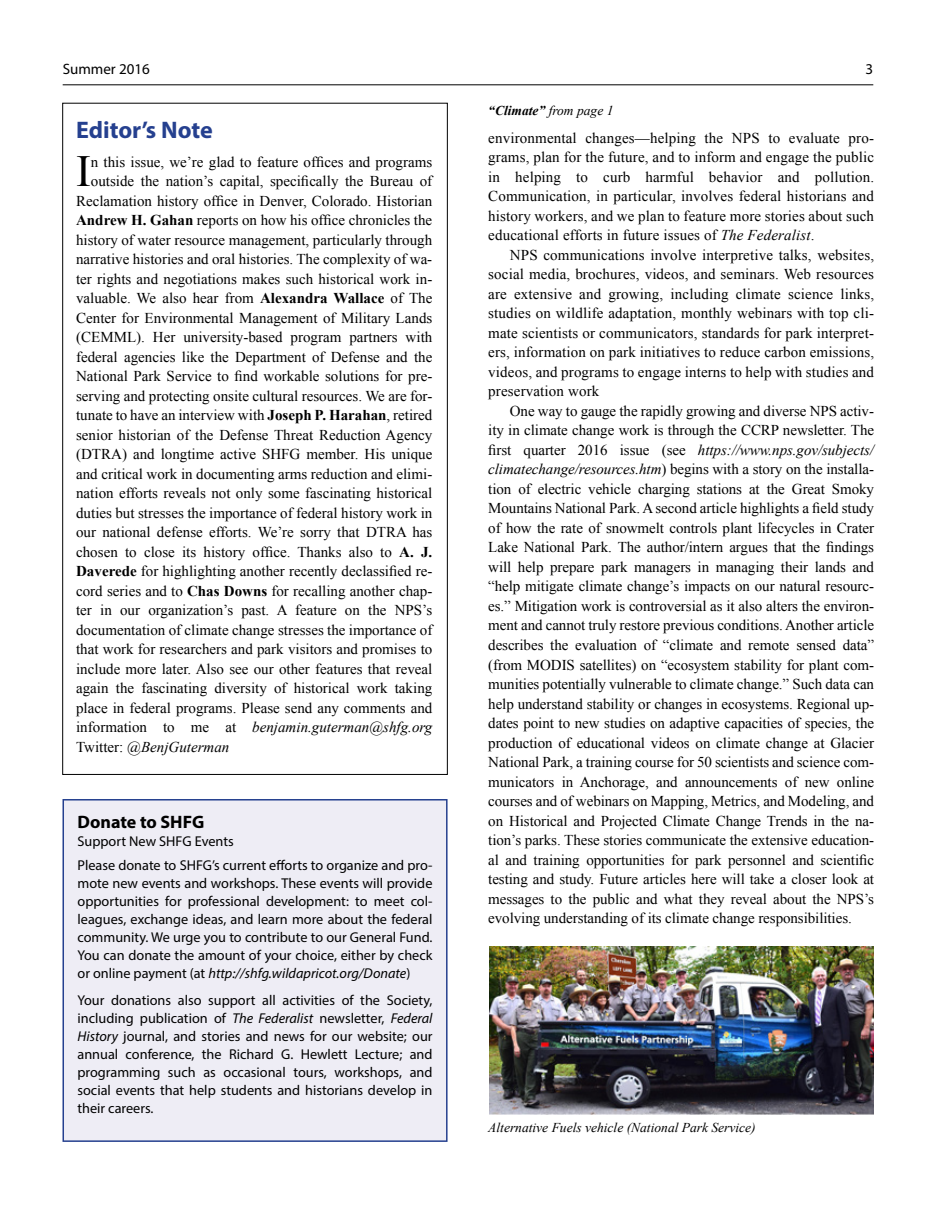
<style>
.page{position:relative;width:936px;height:1206px;background:#fff}
.page>*{position:absolute;margin:0;border:0;box-sizing:border-box;transform-origin:0 0}
.t1{font:44.4px "Times New Roman";color:#000}
.t2{font:700 24px "Myriad Pro";color:#25408f}
.t3{font:700 18px "Myriad Pro";color:#000}
.t4{font:15px/19.5px "Times New Roman";color:#000;text-align:justify}
.t5{font:italic 15px "Times New Roman";color:#000}
.t6{font:15px "Myriad Pro";color:#000}
.t7{font:14.25px/18px "Myriad Pro";color:#000;text-align:justify}
.t8{font:italic 13.5px "Times New Roman";color:#000}
.t9{font:italic 700 13.5px "Times New Roman";color:#000}
.s1{font-weight:700}
.s2{font-style:normal}
.s3{font-style:italic}
.s4{font-weight:400}
</style>
<div class="page">
<hr style="left:63px;top:84px;width:810px;height:1px;background:#000">
<div style="left:63px;top:799px;width:383px;height:341px;background:#eeedf5"></div>
<div style="left:62px;top:799px;width:385px;height:342px;border:2px solid #25408f"></div>
<img style="left:489px;top:946px;width:384px;height:168px">
<p class="t6" style="left:63px;top:60px;width:89px">Summer 2016</p>
<p class="t6" style="left:865px;top:60px;width:9px">3</p>
<h2 class="t2" style="left:76px;top:115px;width:138px">Editor’s Note</h2>
<h1 class="t1" style="left:76px;top:141px;width:16px">I</h1>
<p class="t4" style="left:91px;top:151px;width:343px">n this issue, we’re glad to feature offices and programs</p>
<p class="t4" style="left:91px;top:171px;width:343px">outside the nation’s capital, specifically the Bureau of</p>
<p class="t4" style="left:76px;top:190px;width:357px">Reclamation history office in Denver, Colorado. Historian</p>
<p class="t4" style="left:76px;top:210px;width:357px"><span class="s1">Andrew H. Gahan</span> reports on how his office chronicles the</p>
<p class="t4" style="left:76px;top:229px;width:357px">history of water resource management, particularly through</p>
<p class="t4" style="left:76px;top:249px;width:357px">narrative histories and oral histories. The complexity of wa-</p>
<p class="t4" style="left:76px;top:268px;width:357px">ter rights and negotiations makes such historical work in-</p>
<p class="t4" style="left:76px;top:288px;width:357px">valuable. We also hear from <span class="s1">Alexandra Wallace</span> of The</p>
<p class="t4" style="left:76px;top:307px;width:357px">Center for Environmental Management of Military Lands</p>
<p class="t4" style="left:76px;top:327px;width:357px">(CEMML). Her university-based program partners with</p>
<p class="t4" style="left:76px;top:346px;width:357px">federal agencies like the Department of Defense and the</p>
<p class="t4" style="left:76px;top:366px;width:357px">National Park Service to find workable solutions for pre-</p>
<p class="t4" style="left:76px;top:385px;width:357px">serving and protecting onsite cultural resources. We are for-</p>
<p class="t4" style="left:76px;top:405px;width:357px">tunate to have an interview with <span class="s1">Joseph P. Harahan</span>, retired</p>
<p class="t4" style="left:76px;top:424px;width:357px">senior historian of the Defense Threat Reduction Agency</p>
<p class="t4" style="left:76px;top:444px;width:357px">(DTRA) and longtime active SHFG member. His unique</p>
<p class="t4" style="left:76px;top:463px;width:357px">and critical work in documenting arms reduction and elimi-</p>
<p class="t4" style="left:76px;top:483px;width:357px">nation efforts reveals not only some fascinating historical</p>
<p class="t4" style="left:76px;top:502px;width:357px">duties but stresses the importance of federal history work in</p>
<p class="t4" style="left:76px;top:522px;width:357px">our national defense efforts. We’re sorry that DTRA has</p>
<p class="t4" style="left:76px;top:541px;width:357px">chosen to close its history office. Thanks also to <span class="s1">A. J.</span></p>
<p class="t4" style="left:76px;top:561px;width:357px"><span class="s1">Daverede</span> for highlighting another recently declassified re-</p>
<p class="t4" style="left:76px;top:580px;width:357px">cord series and to <span class="s1">Chas Downs</span> for recalling another chap-</p>
<p class="t4" style="left:76px;top:600px;width:357px">ter in our organization’s past. A feature on the NPS’s</p>
<p class="t4" style="left:76px;top:619px;width:357px">documentation of climate change stresses the importance of</p>
<p class="t4" style="left:76px;top:639px;width:357px">that work for researchers and park visitors and promises to</p>
<p class="t4" style="left:76px;top:658px;width:357px">include more later. Also see our other features that reveal</p>
<p class="t4" style="left:76px;top:678px;width:357px">again the fascinating diversity of historical work taking</p>
<p class="t4" style="left:76px;top:697px;width:357px">place in federal programs. Please send any comments and</p>
<p class="t5" style="left:76px;top:717px;width:357px"><span class="s2">information to me at</span> benjamin.guterman@shfg.org</p>
<p class="t5" style="left:76px;top:736px;width:155px"><span class="s2">Twitter:</span> @BenjGuterman</p>
<p class="t3" style="left:77px;top:809px;width:128px">Donate to SHFG</p>
<p class="t7" style="left:77px;top:828px;width:356px;line-height:24.8px">Support New SHFG Events<br>Please donate to SHFG’s current efforts to organize and pro-</p>
<p class="t7" style="left:77px;top:874px;width:356px">mote new events and workshops. These events will provide opportunities for professional development: to meet col&shy;leagues, exchange ideas, and learn more about the federal community. We urge you to contribute to our General Fund.<br>You can donate the amount of your choice, either by check or online payment (at <span class="s3">http://shfg.wildapricot.org/Donate</span>)</p>
<p class="t7" style="left:77px;top:990px;width:356px">Your donations also support all activities of the Society, including publication of <span class="s3">The Federalist</span> newsletter, <span class="s3">Federal History</span> journal, and stories and news for our website; our annual conference, the Richard G. Hewlett Lecture; and programming such as occasional tours, workshops, and social events that help students and historians develop in their careers.</p>
<p class="t9" style="left:488px;top:101px;width:127px">“Climate” <span class="s4">from page 1</span></p>
<p class="t4" style="left:488px;top:128px;width:387px">environmental changes—helping the NPS to evaluate pro&shy;grams, plan for the future, and to inform and engage the public in helping to curb harmful behavior and pollution.<br>Communication, in particular, involves federal historians and history workers, and we plan to feature more stories about such educational efforts in future issues of <span class="s3">The Federalist</span>.</p>
<p class="t4" style="left:488px;top:245px;width:387px;text-indent:22px">NPS communications involve interpretive talks, websites, social media, brochures, videos, and seminars. Web resources are extensive and growing, including climate science links, studies on wildlife adaptation, monthly webinars with top cli&shy;mate scientists or communicators, standards for park interpret&shy;ers, information on park initiatives to reduce carbon emissions, videos, and programs to engage interns to help with studies and preservation work</p>
<p class="t4" style="left:488px;top:401px;width:387px;text-indent:22px">One way to gauge the rapidly growing and diverse NPS activ&shy;ity in climate change work is through the CCRP newsletter. The first quarter 2016 issue (see <span class="s3">https://www.nps.gov/subjects/ climatechange/resources.htm</span>) begins with a story on the installa&shy;tion of electric vehicle charging stations at the Great Smoky Mountains National Park. A second article highlights a field study of how the rate of snowmelt controls plant lifecycles in Crater Lake National Park. The author/intern argues that the findings will help prepare park managers in managing their lands and “help mitigate climate change’s impacts on our natural resourc&shy;es.” Mitigation work is controversial as it also alters the environ&shy;ment and cannot truly restore previous conditions. Another article describes the evaluation of “climate and remote sensed data” (from MODIS satellites) on “ecosystem stability for plant com&shy;munities potentially vulnerable to climate change.” Such data can help understand stability or changes in ecosystems. Regional up&shy;dates point to new studies on adaptive capacities of species, the production of educational videos on climate change at Glacier National Park, a training course for 50 scientists and science com&shy;municators in Anchorage, and announcements of new online courses and of webinars on Mapping, Metrics, and Modeling, and on Historical and Projected Climate Change Trends in the na&shy;tion’s parks. These stories communicate the extensive education&shy;al and training opportunities for park personnel and scientific testing and study. Future articles here will take a closer look at messages to the public and what they reveal about the NPS’s evolving understanding of its climate change responsibilities.</p>
<p class="t8" style="left:488px;top:1117px;width:269px">Alternative Fuels vehicle (National Park Service)</p>
</div>
